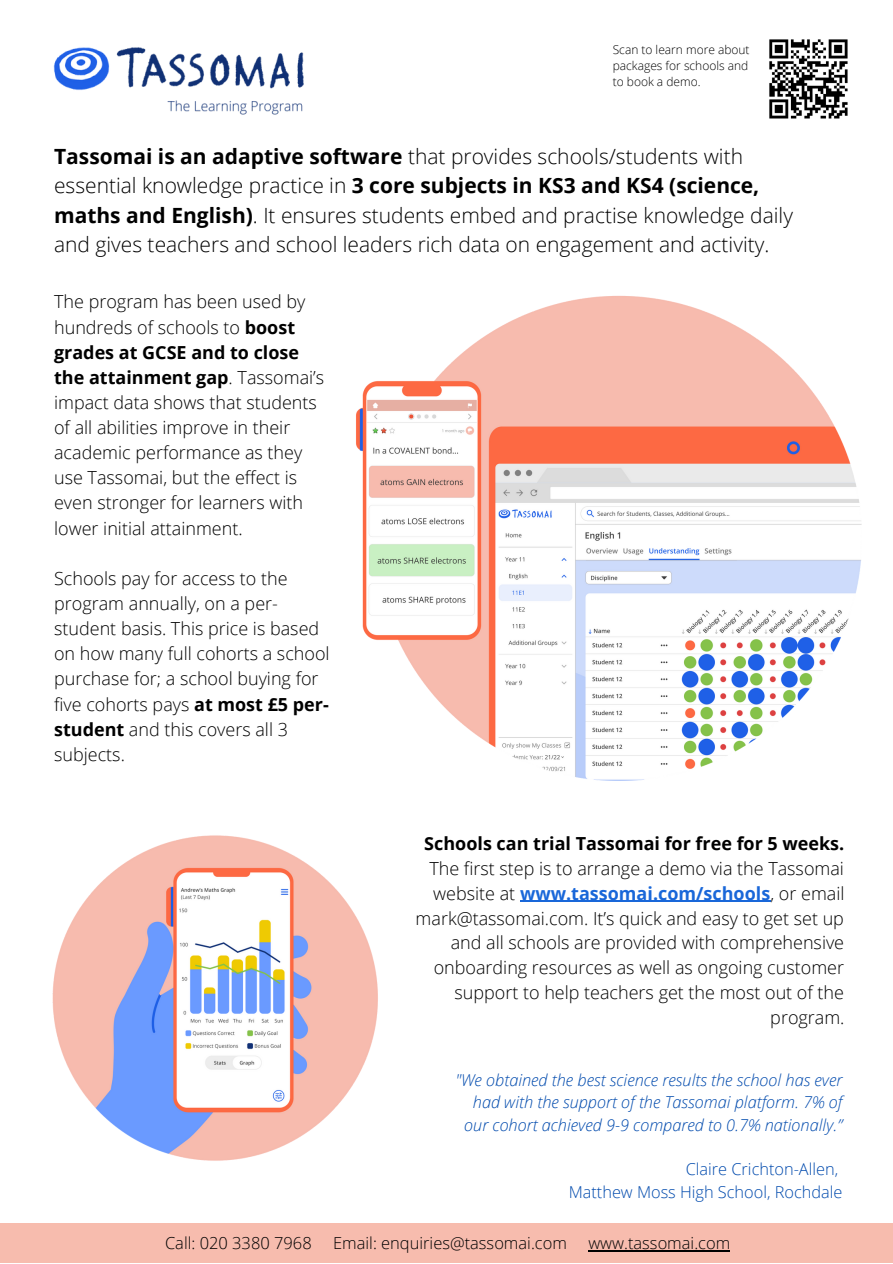
<style>
.page{position:relative;width:893px;height:1264px;background:#fff}
.page>*{position:absolute;margin:0;border:0;box-sizing:border-box;transform-origin:0 0}
.t1{font:300 21px/29.2px "Open Sans";color:#000}
.t2{font:300 18px/25px "Open Sans";color:#000}
.t3{font:700 18px "Open Sans";color:#000}
.t4{font:300 16.5px "Open Sans";color:#000}
.t5{font:italic 300 16.35px/22.5px "Open Sans";color:#004aad;text-align:right}
.t6{font:300 16.35px/22.5px "Open Sans";color:#004aad;text-align:right}
.t7{font:300 12px/16px "Open Sans";color:#000;text-align:justify}
.s1{font-weight:700}
.s2{font-weight:700;color:#1967d9}
</style>
<div class="page">
<img style="left:53px;top:47px;width:251px;height:68px">
<img style="left:769px;top:39px;width:79px;height:80px">
<img style="left:356px;top:295px;width:505px;height:485px">
<img style="left:52px;top:742px;width:422px;height:419px">
<hr style="left:520px;top:900px;width:250px;height:2px;background:#1967d9">
<div style="left:0;top:1222px;width:892px;height:40px;background:#f7bcae"></div>
<hr style="left:588px;top:1250px;width:142px;height:1px;background:#000">
<p class="t7" style="left:612px;top:42px;width:138px">Scan to learn more about packages for schools and to book a demo.</p>
<p class="t1" style="left:54px;top:141px;width:740px"><span class="s1">Tassomai is an adaptive software</span> that provides schools/students with essential knowledge practice in <span class="s1">3 core subjects in KS3 and KS4 (science, maths and English)</span>. It ensures students embed and practise knowledge daily and gives teachers and school leaders rich data on engagement and activity.</p>
<p class="t2" style="left:54px;top:289px;width:271px">The program has been used by hundreds of schools to <span class="s1">boost grades at GCSE and to close the attainment gap</span>. Tassomai’s impact data shows that students of all abilities improve in their academic performance as they use Tassomai, but the effect is even stronger for learners with lower initial attainment.</p>
<p class="t2" style="left:54px;top:565px;width:277px">Schools pay for access to the program annually, on a per&shy;student basis. This price is based on how many full cohorts a school purchase for; a school buying for five cohorts pays <span class="s1">at most £5 per&shy;student</span> and this covers all 3 subjects.</p>
<p class="t3" style="left:424px;top:831px;width:421px">Schools can trial Tassomai for free for 5 weeks.</p>
<p class="t2" style="left:415px;top:855px;width:430px;text-align:right">The first step is to arrange a demo via the Tassomai website at <span class="s2">www.tassomai.com/schools</span>, or email mark@tassomai.com. It’s quick and easy to get set up and all schools are provided with comprehensive onboarding resources as well as ongoing customer support to help teachers get the most out of the program.</p>
<p class="t5" style="left:455px;top:1067px;width:388px">"We obtained the best science results the school has ever had with the support of the Tassomai platform. 7% of our cohort achieved 9-9 compared to 0.7% nationally.”</p>
<p class="t6" style="left:568px;top:1157px;width:275px">Claire Crichton-Allen,<br>Matthew Moss High School, Rochdale</p>
<p class="t4" style="left:165px;top:1231px;width:148px">Call: 020 3380 7968</p>
<p class="t4" style="left:333px;top:1231px;width:235px">Email: enquiries@tassomai.com</p>
<p class="t4" style="left:588px;top:1231px;width:143px">www.tassomai.com</p>
</div>
